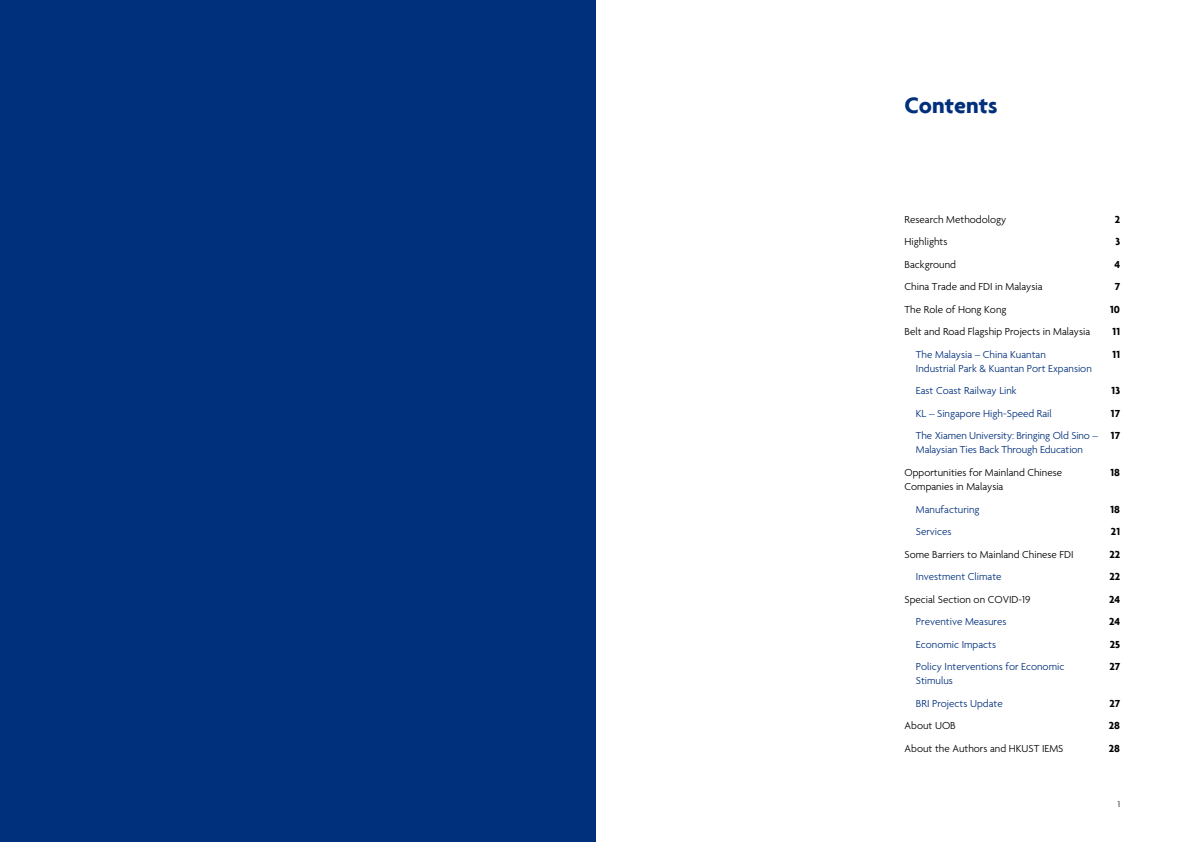
<style>
.page{position:relative;width:1191px;height:842px;background:#fff}
.page>*{position:absolute;margin:0;border:0;box-sizing:border-box;transform-origin:0 0}
.t1{font:700 24px "Agenda";color:#002f7b}
.t2{font:300 11px/22.5px "Agenda";color:#002f7b}
.t3{font:300 11px "Agenda";color:#000}
.t4{font:700 11px "Agenda";color:#000}
.t5{font:300 9px "Agenda";color:#000}
.s1{font-weight:700;color:#000}
</style>
<div class="page">
<div style="left:0;top:0;width:595px;height:842px;background:#002f7b"></div>
<h1 class="t1" style="left:904px;top:91px;width:94px">Contents</h1>
<p class="t3" style="left:904px;top:213px;width:103px">Research Methodology</p>
<p class="t4" style="left:1114px;top:213px;width:7px">2</p>
<p class="t3" style="left:904px;top:235px;width:44px">Highlights</p>
<p class="t4" style="left:1115px;top:235px;width:6px">3</p>
<p class="t3" style="left:904px;top:258px;width:53px">Background</p>
<p class="t4" style="left:1114px;top:258px;width:7px">4</p>
<p class="t3" style="left:904px;top:280px;width:139px">China Trade and FDI in Malaysia</p>
<p class="t4" style="left:1114px;top:280px;width:7px">7</p>
<p class="t3" style="left:904px;top:303px;width:103px">The Role of Hong Kong</p>
<p class="t4" style="left:1110px;top:303px;width:11px">10</p>
<p class="t3" style="left:904px;top:325px;width:187px">Belt and Road Flagship Projects in Malaysia</p>
<p class="t4" style="left:1112px;top:325px;width:9px">11</p>
<p class="t2" style="left:916px;top:343px;width:131px">The Malaysia – China Kuantan</p>
<p class="t4" style="left:1112px;top:348px;width:9px">11</p>
<p class="t2" style="left:916px;top:357px;width:177px">Industrial Park &amp; Kuantan Port Expansion<br>East Coast Railway Link</p>
<p class="t4" style="left:1111px;top:384px;width:10px">13</p>
<p class="t2" style="left:916px;top:402px;width:137px">KL – Singapore High-Speed Rail</p>
<p class="t2" style="left:916px;top:402px;width:206px;text-align:right"><span class="s1">17<br></span>The Xiamen University: Bringing Old Sino – <span class="s1">17</span></p>
<p class="t2" style="left:916px;top:438px;width:168px">Malaysian Ties Back Through Education</p>
<p class="t3" style="left:904px;top:466px;width:159px">Opportunities for Mainland Chinese</p>
<p class="t4" style="left:1110px;top:466px;width:11px">18</p>
<p class="t3" style="left:904px;top:480px;width:100px">Companies in Malaysia</p>
<p class="t2" style="left:916px;top:497px;width:65px">Manufacturing</p>
<p class="t4" style="left:1110px;top:502px;width:11px">18</p>
<p class="t2" style="left:916px;top:520px;width:37px">Services</p>
<p class="t4" style="left:1111px;top:525px;width:11px">21</p>
<p class="t3" style="left:904px;top:547px;width:170px">Some Barriers to Mainland Chinese FDI</p>
<p class="t4" style="left:1109px;top:547px;width:12px">22</p>
<p class="t2" style="left:916px;top:565px;width:87px">Investment Climate</p>
<p class="t4" style="left:1109px;top:570px;width:12px">22</p>
<p class="t3" style="left:904px;top:592px;width:127px">Special Section on COVID-19</p>
<p class="t4" style="left:1109px;top:592px;width:13px">24</p>
<p class="t2" style="left:916px;top:610px;width:92px">Preventive Measures</p>
<p class="t4" style="left:1109px;top:615px;width:13px">24</p>
<p class="t2" style="left:916px;top:633px;width:82px">Economic Impacts</p>
<p class="t4" style="left:1109px;top:637px;width:12px">25</p>
<p class="t2" style="left:916px;top:655px;width:150px">Policy Interventions for Economic</p>
<p class="t4" style="left:1109px;top:660px;width:12px">27</p>
<p class="t2" style="left:916px;top:669px;width:88px">Stimulus<br>BRI Projects Update</p>
<p class="t4" style="left:1109px;top:696px;width:12px">27</p>
<p class="t3" style="left:904px;top:719px;width:53px">About UOB</p>
<p class="t4" style="left:1108px;top:719px;width:13px">28</p>
<p class="t3" style="left:904px;top:742px;width:160px">About the Authors and HKUST IEMS</p>
<p class="t4" style="left:1108px;top:741px;width:13px">28</p>
<p class="t5" style="left:1117px;top:799px;width:4px">1</p>
</div>
